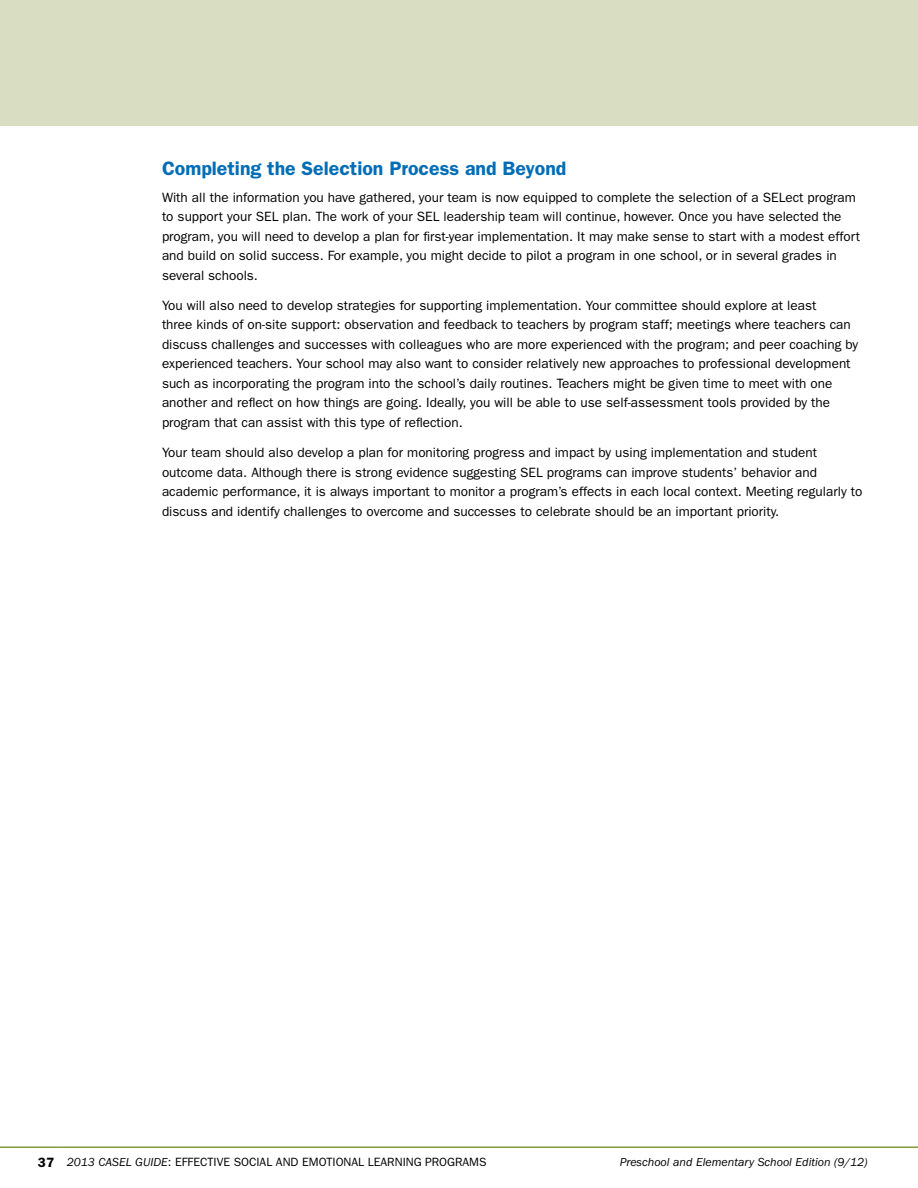
<style>
.page{position:relative;width:918px;height:1188px;background:#fff}
.page>*{position:absolute;margin:0;border:0;box-sizing:border-box;transform-origin:0 0}
.t1{font:600 19.5px "ITC Franklin Gothic Std";color:#006db6}
.t2{font:13.5px/19.5px "ITC Franklin Gothic Std";color:#000}
.t3{font:12px "ITC Franklin Gothic Std";color:#000}
.t4{font:italic 12px "ITC Franklin Gothic Std";color:#000}
.s1{font-weight:600;font-size:13.5px}
.s2{font-style:italic}
</style>
<div class="page">
<hr style="left:0;top:1146px;width:60px;height:2px;background:#809b3c">
<hr style="left:60px;top:1146px;width:858px;height:2px;background:#809b3c">
<div style="left:0;top:0;width:918px;height:125px;background:#d9ddc2"></div>
<h1 class="t1" style="left:162px;top:157px;width:406px">Completing the Selection Process and Beyond</h1>
<p class="t2" style="left:162px;top:187px;width:700px">With all the information you have gathered, your team is now equipped to complete the selection of a SELect program to support your SEL plan. The work of your SEL leadership team will continue, however. Once you have selected the program, you will need to develop a plan for first-year implementation. It may make sense to start with a modest effort and build on solid success. For example, you might decide to pilot a program in one school, or in several grades in several schools.</p>
<p class="t2" style="left:162px;top:296px;width:698px">You will also need to develop strategies for supporting implementation. Your committee should explore at least<br>three kinds of on-site support: observation and feedback to teachers by program staff; meetings where teachers can discuss challenges and successes with colleagues who are more experienced with the program; and peer coaching by experienced teachers. Your school may also want to consider relatively new approaches to professional development such as incorporating the program into the school’s daily routines. Teachers might be given time to meet with one another and reflect on how things are going. Ideally, you will be able to use self-assessment tools provided by the program that can assist with this type of reflection.</p>
<p class="t2" style="left:162px;top:443px;width:702px">Your team should also develop a plan for monitoring progress and impact by using implementation and student outcome data. Although there is strong evidence suggesting SEL programs can improve students’ behavior and academic performance, it is always important to monitor a program’s effects in each local context. M eeting regularly to discuss and identify challenges to overcome and successes to celebrate should be an important priority.</p>
<p class="t3" style="left:38px;top:1155px;width:218px"><span class="s1">37</span> <span class="s2">2013 CASEL GUIDE</span>: effective Social</p>
<p class="t3" style="left:276px;top:1155px;width:211px">and Emotional Learni ng programs</p>
<p class="t4" style="left:620px;top:1156px;width:249px">preschool and Elementary School Edition (9/12)</p>
</div>
